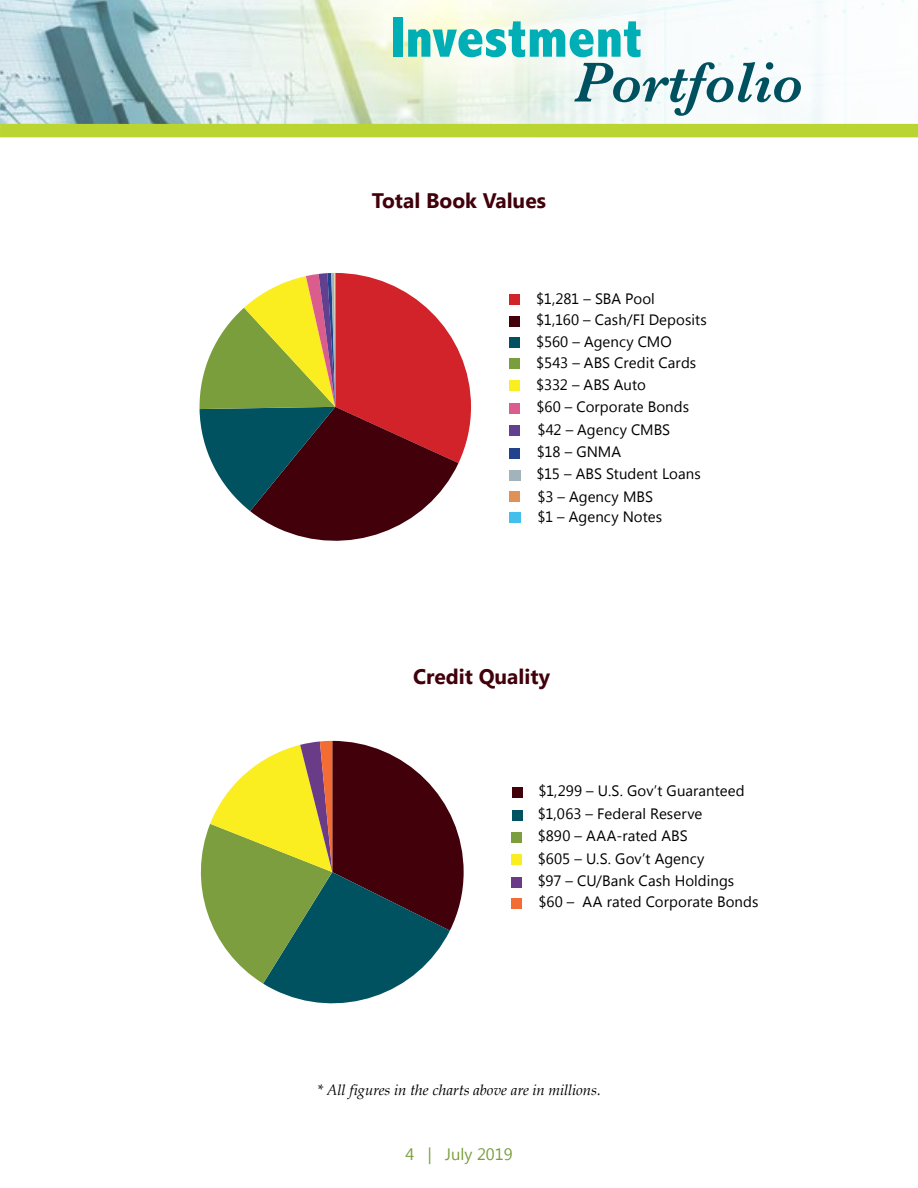
<style>
.page{position:relative;width:918px;height:1188px;background:#fff}
.page>*{position:absolute;margin:0;border:0;box-sizing:border-box;transform-origin:0 0}
.t1{font:800 condensed 58.35px "Abadi";color:#00aeb5}
.t2{font:italic 600 58.35px "Baskerville";color:#005160}
.t3{font:700 21px "Khmer UI";color:#41000a}
.t4{font:16.5px "Khmer UI";color:#7b9e3d}
.t5{font:15px/21.8px "Khmer UI";letter-spacing:.005em;color:#000}
.t6{font:italic 15px "Book Antiqua";letter-spacing:-.005em;color:#000}
</style>
<div class="page">
<svg style="left:199px;top:273px;width:272px;height:268px"></svg>
<img style="left:0;top:0;width:917px;height:124px">
<div style="left:0;top:124px;width:918px;height:13px;background:#bad532"></div>
<div style="left:509px;top:425px;width:11px;height:11px;background:#62408f"></div>
<div style="left:509px;top:448px;width:11px;height:11px;background:#21428d"></div>
<div style="left:510px;top:512px;width:11px;height:11px;background:#44beeb"></div>
<svg style="left:200px;top:741px;width:264px;height:263px"></svg>
<div style="left:512px;top:854px;width:10px;height:11px;background:#faed20"></div>
<div style="left:512px;top:898px;width:10px;height:11px;background:#f36c33"></div>
<div style="left:512px;top:810px;width:10px;height:11px;background:#005260"></div>
<div style="left:512px;top:877px;width:10px;height:10px;background:#6a3c87"></div>
<div style="left:512px;top:787px;width:10px;height:11px;background:#41000a"></div>
<div style="left:512px;top:832px;width:10px;height:11px;background:#7c9e3e"></div>
<div style="left:509px;top:359px;width:11px;height:10px;background:#7b9e3d"></div>
<div style="left:509px;top:470px;width:11px;height:11px;background:#a3b3bc"></div>
<div style="left:509px;top:491px;width:11px;height:11px;background:#df9156"></div>
<div style="left:509px;top:380px;width:11px;height:11px;background:#fbee1e"></div>
<div style="left:509px;top:316px;width:11px;height:11px;background:#41000a"></div>
<div style="left:509px;top:337px;width:11px;height:11px;background:#005260"></div>
<div style="left:509px;top:403px;width:11px;height:10px;background:#db5d8d"></div>
<div style="left:509px;top:294px;width:11px;height:11px;background:#d2232a"></div>
<h1 class="t1" style="left:390px;top:3px;width:254px">Investment</h1>
<h1 class="t2" style="left:574px;top:48px;width:231px">Portfolio</h1>
<h2 class="t3" style="left:372px;top:188px;width:175px">Total Book Values</h2>
<p class="t5" style="left:536px;top:288px;width:172px">$1,281 – SBA Pool<br>$1,160 – Cash/FI Deposits</p>
<p class="t5" style="left:536px;top:331px;width:137px">$560 – Agency CMO</p>
<p class="t5" style="left:536px;top:352px;width:161px">$543 – ABS Credit Cards $332 – ABS Auto</p>
<p class="t5" style="left:536px;top:396px;width:154px">$60 – Corporate Bonds</p>
<p class="t5" style="left:537px;top:441px;width:86px">$18 – GNMA</p>
<p class="t5" style="left:537px;top:419px;width:134px">$42 – Agency CMBS</p>
<p class="t5" style="left:536px;top:463px;width:166px">$15 – ABS Student Loans</p>
<p class="t5" style="left:537px;top:486px;width:117px">$3 – Agency MBS</p>
<p class="t5" style="left:537px;top:506px;width:126px">$1 – Agency Notes</p>
<h2 class="t3" style="left:413px;top:664px;width:138px">Credit Quality</h2>
<p class="t5" style="left:539px;top:780px;width:208px">$1,299 – U.S. Gov’t Guaranteed</p>
<p class="t5" style="left:538px;top:803px;width:166px">$1,063 – Federal Reserve $890 – AAA-rated ABS</p>
<p class="t5" style="left:538px;top:870px;width:198px">$97 – CU/Bank Cash Holdings</p>
<p class="t5" style="left:538px;top:847px;width:168px">$605 – U.S. Gov’t Agency</p>
<p class="t5" style="left:538px;top:891px;width:222px">$60 – AA rated Corporate Bonds</p>
<p class="t6" style="left:317px;top:1080px;width:285px">* All figures in the charts above are in millions.</p>
<p class="t4" style="left:405px;top:1145px;width:109px">4 | July 2019</p>
</div>
